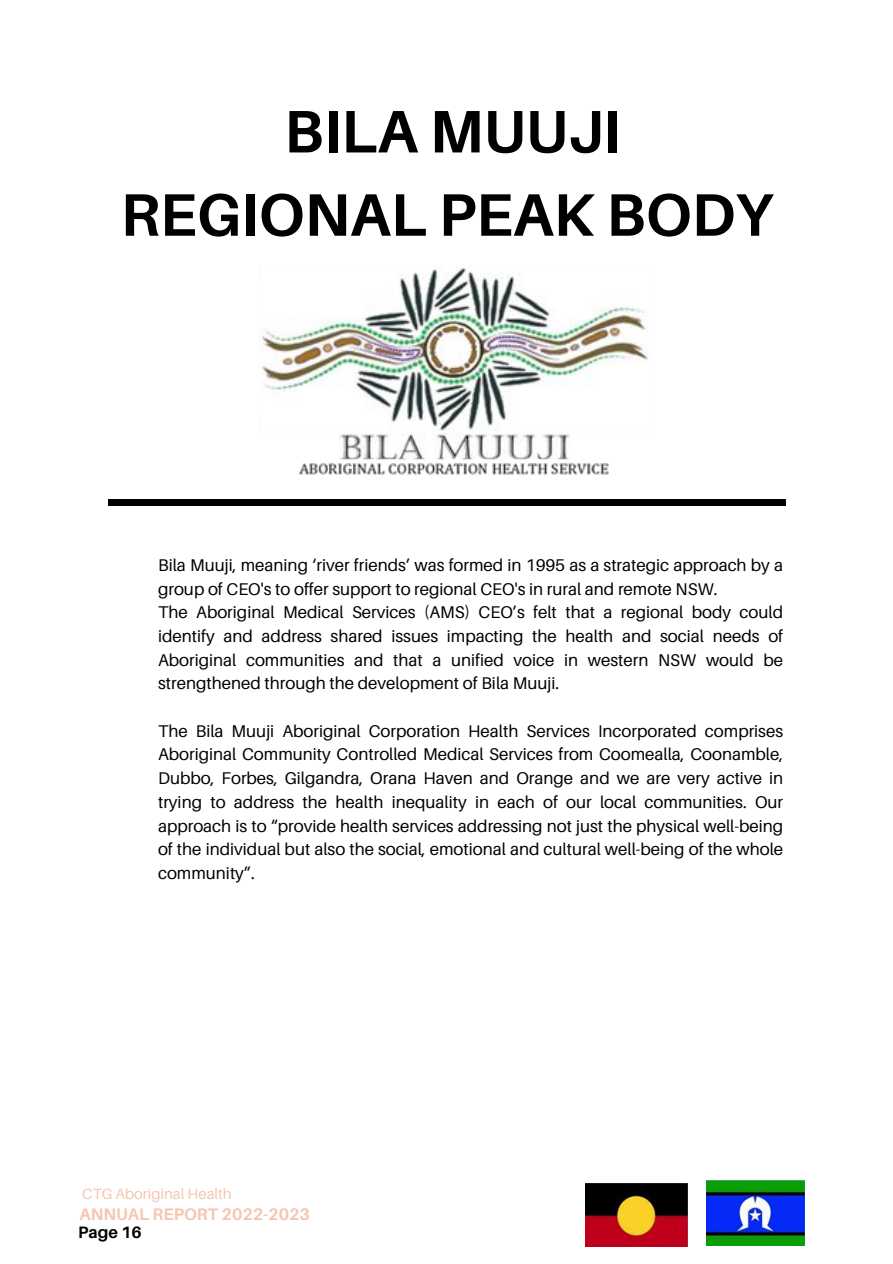
<style>
.page{position:relative;width:893px;height:1264px;background:#fff}
.page>*{position:absolute;margin:0;border:0;box-sizing:border-box;transform-origin:0 0}
.t1{font:700 60px/83.2px "Aileron";color:#000;text-align:center}
.t2{font:16.95px/23.7px "Aileron";color:#000}
.t3{font:700 16.65px "Aileron";color:#f1ad8e}
.t4{font:700 16.5px "Aileron";color:#000}
.t5{font:14.85px "Aileron";color:#f1ad8e}
</style>
<div class="page">
<img style="left:262px;top:268px;width:386px;height:207px">
<div style="left:108px;top:499px;width:677px;height:7px;background:#000"></div>
<img style="left:706px;top:1180px;width:98px;height:65px">
<img style="left:585px;top:1183px;width:102px;height:63px">
<h1 class="t1" style="left:120px;top:89px;width:654px">BILA MUUJI<br>REGIONAL PEAK BODY</h1>
<p class="t2" style="left:158px;top:552px;width:626px">Bila Muuji, meaning ‘river friends’ was formed in 1995 as a strategic approach by a group of CEO's to offer support to regional CEO's in rural and remote NSW.<br>The Aboriginal Medical Services (AMS) CEO’s felt that a regional body could identify and address shared issues impacting the health and social needs of Aboriginal communities and that a unified voice in western NSW would be strengthened through the development of Bila Muuji.</p>
<p class="t2" style="left:158px;top:718px;width:626px;text-align:justify">The Bila Muuji Aboriginal Corporation Health Services Incorporated comprises Aboriginal Community Controlled Medical Services from Coomealla, Coonamble, Dubbo, Forbes, Gilgandra, Orana Haven and Orange and we are very active in trying to address the health inequality in each of our local communities. Our approach is to “provide health services addressing not just the physical well-being of the individual but also the social, emotional and cultural well-being of the whole community”.</p>
<p class="t5" style="left:82px;top:1184px;width:151px">CTG Aboriginal Health</p>
<p class="t3" style="left:79px;top:1203px;width:232px">ANNUAL REPORT 2022-2023</p>
<p class="t4" style="left:78px;top:1221px;width:65px">Page 16</p>
</div>
